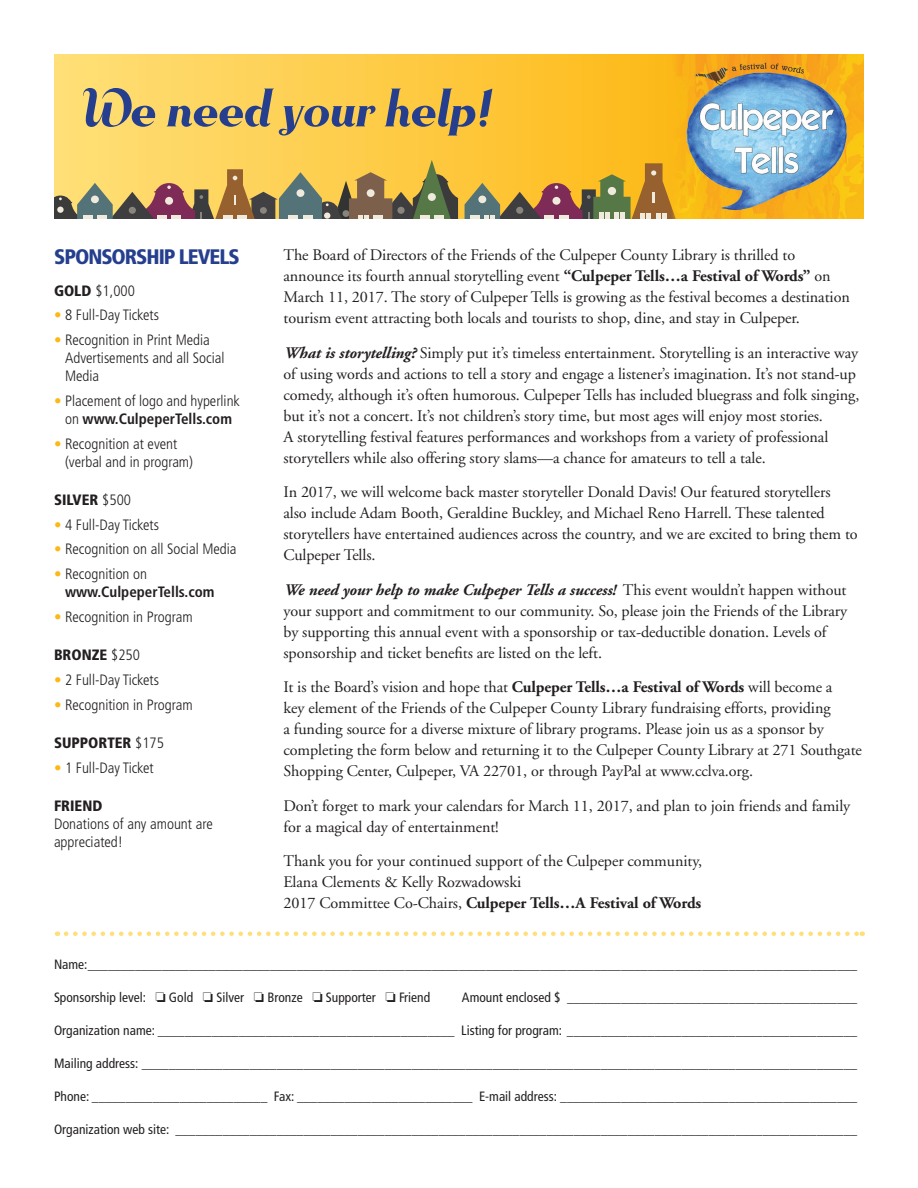
<style>
.page{position:relative;width:918px;height:1188px;background:#fff}
.page>*{position:absolute;margin:0;border:0;box-sizing:border-box;transform-origin:0 0}
.t1{font:54px "Rhythm Two Solid";color:#253f8e}
.t2{font:900 condensed 21px "Frutiger";letter-spacing:-.05em;color:#253f8e}
.t3{font:16.2px/21px "Adobe Garamond";letter-spacing:-.005em;color:#231f20}
.t4{font:700 16.2px "Adobe Garamond";letter-spacing:-.005em;color:#231f20}
.t5{font:300 condensed 15px/18px "Frutiger";color:#231f20}
.t6{font:700 condensed 15px/18px "Frutiger";color:#231f20}
.t7{font:900 condensed 15px "Frutiger";color:#231f20}
.t8{font:condensed 13.5px "Frutiger";color:#231f20}
.s1{font-weight:900}
.s2{color:#fcb814}
.s3{font-weight:700}
.s4{font-weight:300}
.s5{font-weight:300;color:#fcb814}
.s6{font-weight:700;font-style:italic}
.s7{font-weight:400}
</style>
<div class="page">
<div style="left:54px;top:54px;width:633px;height:165px;background:linear-gradient(to right,#ffe079,#fdb916)"></div>
<svg style="left:54px;top:160px;width:404px;height:59px;background:#b99e5a"></svg>
<div style="left:129px;top:207px;width:7px;height:7px;background:#88857d;border-radius:50%"></div>
<svg style="left:465px;top:163px;width:202px;height:56px;background:#b99342"></svg>
<img style="left:667px;top:54px;width:197px;height:165px">
<svg style="left:66px;top:932px;width:797px;height:4px"></svg>
<p class="t1" style="left:79px;top:79px;width:413px">We need your help!</p>
<p class="t2" style="left:54px;top:244px;width:187px">SPONSORSHIP LEVELS</p>
<p class="t5" style="left:54px;top:282px;width:82px"><span class="s1">GOLD</span> $1,000</p>
<p class="t5" style="left:54px;top:306px;width:106px"><span class="s2">•</span> 8 Full-Day Tickets</p>
<p class="t5" style="left:65px;top:331px;width:161px;text-indent:-11px"><span class="s2">•</span> Recognition in Print Media<br>Advertisements and all Social<br>Media</p>
<p class="t5" style="left:54px;top:392px;width:188px;text-align:center"><span class="s2">•</span> Placement of logo and hyperlink on <span class="s3">www.CulpeperTells.com</span></p>
<p class="t5" style="left:65px;top:435px;width:130px;text-indent:-11px"><span class="s2">•</span> Recognition at event (verbal and in program)</p>
<p class="t7" style="left:54px;top:491px;width:79px">SILVER <span class="s4">$500</span></p>
<p class="t5" style="left:54px;top:516px;width:106px"><span class="s2">•</span> 4 Full-Day Tickets</p>
<p class="t5" style="left:54px;top:540px;width:184px"><span class="s2">•</span> Recognition on all Social Media</p>
<p class="t6" style="left:65px;top:565px;width:151px;text-indent:-11px"><span class="s5">•</span> <span class="s4">Recognition on </span>www.CulpeperTells.com</p>
<p class="t5" style="left:54px;top:608px;width:140px"><span class="s2">•</span> Recognition in Program</p>
<p class="t7" style="left:54px;top:646px;width:88px">BRONZE <span class="s4">$250</span></p>
<p class="t5" style="left:54px;top:671px;width:106px"><span class="s2">•</span> 2 Full-Day Tickets</p>
<p class="t5" style="left:54px;top:696px;width:140px"><span class="s2">•</span> Recognition in Program</p>
<p class="t7" style="left:54px;top:734px;width:111px">SUPPORTER <span class="s4">$175</span></p>
<p class="t5" style="left:54px;top:759px;width:101px"><span class="s2">•</span> 1 Full-Day Ticket</p>
<p class="t5" style="left:54px;top:797px;width:160px"><span class="s1">FRIEND<br></span>Donations of any amount are appreciated!</p>
<p class="t3" style="left:284px;top:245px;width:568px">The Board of Directors of the Friends of the Culpeper County Library is thrilled to announce its fourth annual storytelling event <span class="s3">“Culpeper Tells…a Festival of Words”</span> on March 11, 2017. The story of Culpeper Tells is growing as the festival becomes a destination tourism event attracting both locals and tourists to shop, dine, and stay in Culpeper.</p>
<p class="t3" style="left:284px;top:342px;width:577px"><span class="s6">What is storytelling?</span> Simply put it’s timeless entertainment. Storytelling is an interactive way of using words and actions to tell a story and engage a listener’s imagination. It’s not stand-up comedy, although it’s often humorous. Culpeper Tells has included bluegrass and folk singing, but it’s not a concert. It’s not children’s story time, but most ages will enjoy most stories.<br>A storytelling festival features performances and workshops from a variety of professional storytellers while also offering story slams—a chance for amateurs to tell a tale.</p>
<p class="t3" style="left:284px;top:482px;width:576px">In 2017, we will welcome back master storyteller Donald Davis! Our featured storytellers also include Adam Booth, Geraldine Buckley, and Michael Reno Harrell. These talented storytellers have entertained audiences across the country, and we are excited to bring them to Culpeper Tells.</p>
<p class="t3" style="left:284px;top:579px;width:565px"><span class="s6">We need your help to make Culpeper Tells a success!</span> This event wouldn’t happen without your support and commitment to our community. So, please join the Friends of the Library by supporting this annual event with a sponsorship or tax-deductible donation. Levels of sponsorship and ticket benefits are listed on the left.</p>
<p class="t3" style="left:284px;top:677px;width:580px">It is the Board’s vision and hope that <span class="s3">Culpeper Tells…a Festival of Words</span> will become a<br>key element of the Friends of the Culpeper County Library fundraising efforts, providing<br>a funding source for a diverse mixture of library programs. Please join us as a sponsor by completing the form below and returning it to the Culpeper County Library at 271 Southgate Shopping Center, Culpeper, VA 22701, or through PayPal at www.cclva.org.</p>
<p class="t3" style="left:284px;top:795px;width:568px">Don’t forget to mark your calendars for March 11, 2017, and plan to join friends and family for a magical day of entertainment!</p>
<p class="t3" style="left:284px;top:851px;width:420px">Thank you for your continued support of the Culpeper community,</p>
<p class="t3" style="left:284px;top:872px;width:239px">Elana Clements &amp; Kelly Rozwadowski</p>
<p class="t4" style="left:284px;top:894px;width:419px"><span class="s7">2017 Committee Co-Chairs,</span> Culpeper Tells…A Festival of Words</p>
<p class="t8" style="left:54px;top:956px;width:805px">Name:__________________________________________________________________________________________________________________</p>
<p class="t8" style="left:54px;top:989px;width:378px">Sponsorship level: □ Gold □ Silver □ Bronze □ Supporter □ Friend</p>
<p class="t8" style="left:462px;top:989px;width:397px">Amount enclosed $ ___________________________________________</p>
<p class="t8" style="left:54px;top:1022px;width:805px">Organization name: ____________________________________________ Listing for program: ___________________________________________</p>
<p class="t8" style="left:54px;top:1055px;width:805px">Mailing address: __________________________________________________________________________________________________________</p>
<p class="t8" style="left:54px;top:1088px;width:805px">Phone: __________________________ Fax: __________________________ E-mail address: ____________________________________________</p>
<p class="t8" style="left:54px;top:1121px;width:805px">Organization web site: _____________________________________________________________________________________________________</p>
</div>
